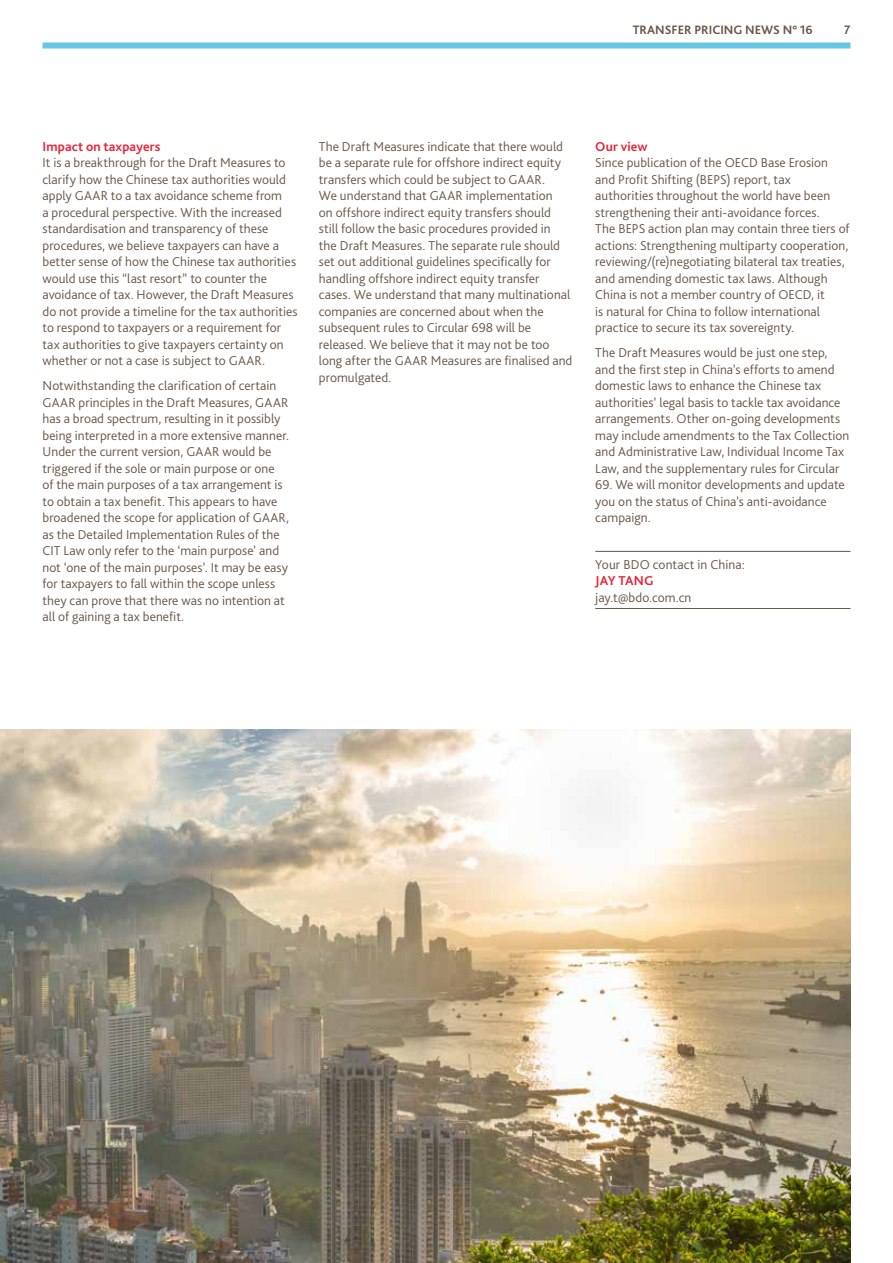
<style>
.page{position:relative;width:893px;height:1263px;background:#fff}
.page>*{position:absolute;margin:0;border:0;box-sizing:border-box;transform-origin:0 0}
.t1{font:300 13.5px/16.5px "Bliss Pro";letter-spacing:.005em;color:#685546}
.t2{font:700 13.5px "Bliss Pro";letter-spacing:.01em;color:#e6263c}
.t3{font:700 12.75px "Bliss Pro";color:#685546}
</style>
<div class="page">
<div style="left:43px;top:43px;width:807px;height:6px;background:#66c6e4"></div>
<hr style="left:595px;top:551px;width:255px;height:1px;background:#685546">
<hr style="left:595px;top:608px;width:255px;height:1px;background:#685546">
<img style="left:0;top:730px;width:850px;height:533px">
<p class="t3" style="left:633px;top:22px;width:181px">TRANSFER PRICING NEWS N° 16</p>
<p class="t3" style="left:844px;top:22px;width:8px">7</p>
<p class="t2" style="left:43px;top:138px;width:119px">Impact on taxpayers</p>
<p class="t1" style="left:43px;top:154px;width:257px">It is a breakthrough for the Draft Measures to clarify how the Chinese tax authorities would apply GAAR to a tax avoidance scheme from<br>a procedural perspective. With the increased standardisation and transparency of these procedures, we believe taxpayers can have a better sense of how the Chinese tax authorities would use this “last resort” to counter the avoidance of tax. However, the Draft Measures do not provide a timeline for the tax authorities to respond to taxpayers or a requirement for tax authorities to give taxpayers certainty on whether or not a case is subject to GAAR.</p>
<p class="t1" style="left:43px;top:377px;width:248px">Notwithstanding the clarification of certain GAAR principles in the Draft Measures, GAAR has a broad spectrum, resulting in it possibly being interpreted in a more extensive manner.<br>Under the current version, GAAR would be triggered if the sole or main purpose or one<br>of the main purposes of a tax arrangement is to obtain a tax benefit. This appears to have broadened the scope for application of GAAR, as the Detailed Implementation Rules of the CIT Law only refer to the ‘main purpose’ and not ‘one of the main purposes’. It may be easy for taxpayers to fall within the scope unless they can prove that there was no intention at all of gaining a tax benefit.</p>
<p class="t1" style="left:319px;top:138px;width:255px">The Draft Measures indicate that there would be a separate rule for offshore indirect equity transfers which could be subject to GAAR.<br>We understand that GAAR implementation<br>on offshore indirect equity transfers should still follow the basic procedures provided in<br>the Draft Measures. The separate rule should set out additional guidelines specifically for handling offshore indirect equity transfer cases. We understand that many multinational companies are concerned about when the subsequent rules to Circular 698 will be released. We believe that it may not be too long after the GAAR Measures are finalised and promulgated.</p>
<p class="t2" style="left:595px;top:138px;width:54px">Our view</p>
<p class="t1" style="left:595px;top:154px;width:256px">Since publication of the OECD Base Erosion and Profit Shifting (BEPS) report, tax authorities throughout the world have been strengthening their anti-avoidance forces.<br>The BEPS action plan may contain three tiers of actions: Strengthening multiparty cooperation, reviewing/(re)negotiating bilateral tax treaties, and amending domestic tax laws. Although China is not a member country of OECD, it<br>is natural for China to follow international practice to secure its tax sovereignty.</p>
<p class="t1" style="left:595px;top:344px;width:256px">The Draft Measures would be just one step, and the first step in China’s efforts to amend domestic laws to enhance the Chinese tax authorities’ legal basis to tackle tax avoidance arrangements. Other on-going developments may include amendments to the Tax Collection and Administrative Law, Individual Income Tax Law, and the supplementary rules for Circular</p>
<p class="t1" style="left:595px;top:476px;width:251px">69. We will monitor developments and update you on the status of China’s anti-avoidance campaign.</p>
<p class="t1" style="left:595px;top:556px;width:151px">Your BDO contact in China:</p>
<p class="t2" style="left:595px;top:572px;width:60px">JAY TANG</p>
<p class="t1" style="left:595px;top:589px;width:98px">jay.t@bdo.com.cn</p>
</div>
